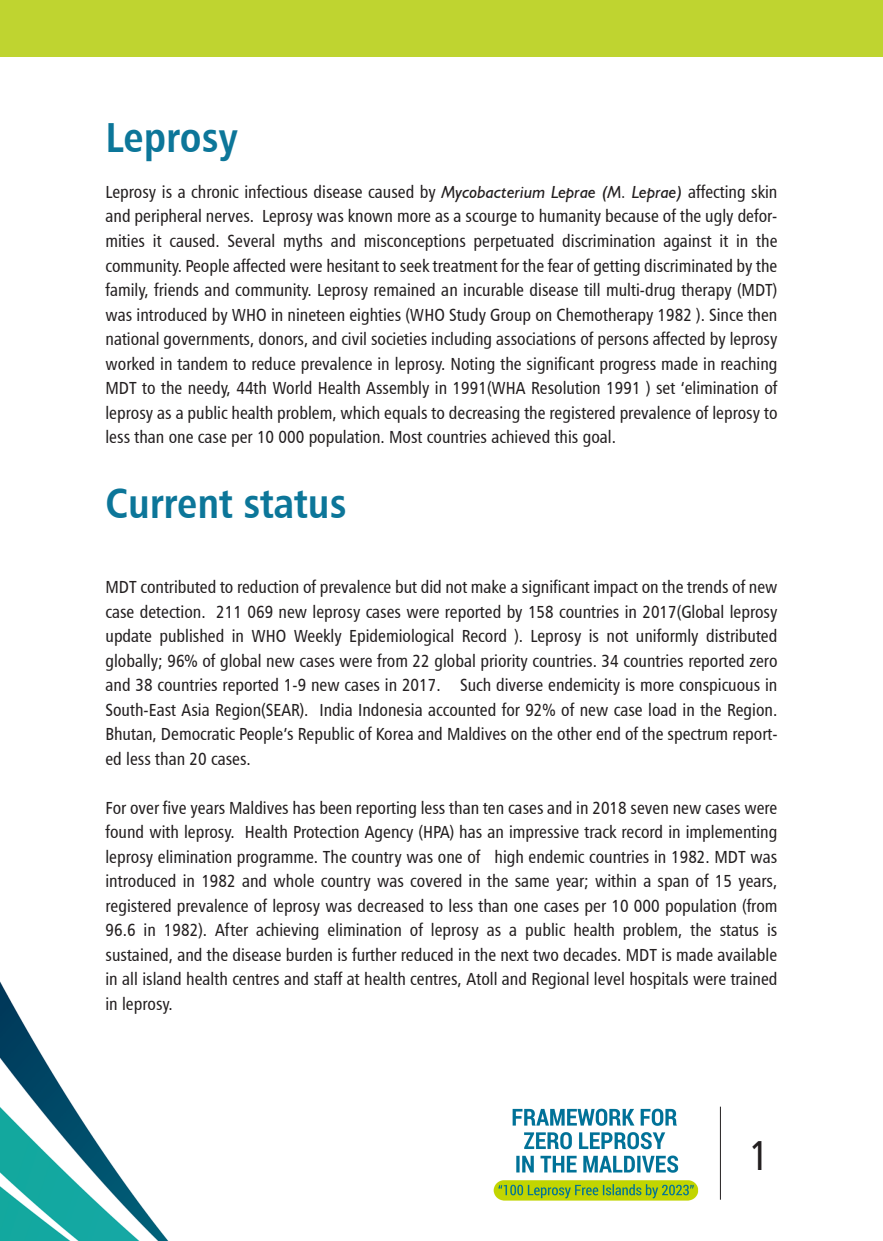
<style>
.page{position:relative;width:883px;height:1241px;background:#fff}
.page>*{position:absolute;margin:0;border:0;box-sizing:border-box;transform-origin:0 0}
.t1{font:42px "Humanist 777 BT Bold Condensed B";color:#0c7699}
.t2{font:42px "Humanist 777 BT Roman Condensed B";color:#231f20}
.t3{font:17.5px/24.5px "Humanist 777 BT Roman Condensed B";color:#231f20;text-align:justify}
.s1{font-family:"Humanist 521 BT";font-style:italic}
</style>
<div class="page">
<img style="left:1px;top:983px;width:166px;height:256px">
<img style="left:493px;top:1108px;width:206px;height:93px">
<hr style="left:720px;top:1106px;width:1px;height:93px;background:#231f20">
<div style="left:0;top:0;width:883px;height:57px;background:#bfd430"></div>
<h1 class="t1" style="left:105px;top:111px;width:134px">Leprosy</h1>
<p class="t3" style="left:105px;top:179px;width:674px">Leprosy is a chronic infectious disease caused by <span class="s1">Mycobacterium Leprae (M. Leprae)</span> affecting skin and peripheral nerves. Leprosy was known more as a scourge to humanity because of the ugly defor&shy;mities it caused. Several myths and misconceptions perpetuated discrimination against it in the community. People affected were hesitant to seek treatment for the fear of getting discriminated by the family, friends and community. Leprosy remained an incurable disease till multi-drug therapy (MDT) was introduced by WHO in nineteen eighties (WHO Study Group on Chemotherapy 1982 ). Since then national governments, donors, and civil societies including associations of persons affected by leprosy worked in tandem to reduce prevalence in leprosy. Noting the significant progress made in reaching MDT to the needy, 44th World Health Assembly in 1991(WHA Resolution 1991 ) set ‘elimination of leprosy as a public health problem, which equals to decreasing the registered prevalence of leprosy to less than one case per 10 000 population. Most countries achieved this goal.</p>
<h1 class="t1" style="left:105px;top:477px;width:243px">Current status</h1>
<p class="t3" style="left:105px;top:574px;width:674px">MDT contributed to reduction of prevalence but did not make a significant impact on the trends of new case detection. 211 069 new leprosy cases were reported by 158 countries in 2017(Global leprosy update published in WHO Weekly Epidemiological Record ). Leprosy is not uniformly distributed globally; 96% of global new cases were from 22 global priority countries. 34 countries reported zero and 38 countries reported 1-9 new cases in 2017. Such diverse endemicity is more conspicuous in South-East Asia Region(SEAR). India Indonesia accounted for 92% of new case load in the Region.<br>Bhutan, Democratic People’s Republic of Korea and Maldives on the other end of the spectrum report&shy;ed less than 20 cases.</p>
<p class="t3" style="left:105px;top:794px;width:674px">For over five years Maldives has been reporting less than ten cases and in 2018 seven new cases were found with leprosy. Health Protection Agency (HPA) has an impressive track record in implementing leprosy elimination programme. The country was one of high endemic countries in 1982. MDT was introduced in 1982 and whole country was covered in the same year; within a span of 15 years, registered prevalence of leprosy was decreased to less than one cases per 10 000 population (from 96.6 in 1982). After achieving elimination of leprosy as a public health problem, the status is sustained, and the disease burden is further reduced in the next two decades. MDT is made available in all island health centres and staff at health centres, Atoll and Regional level hospitals were trained in leprosy.</p>
<h1 class="t2" style="left:749px;top:1128px;width:22px">1</h1>
</div>
